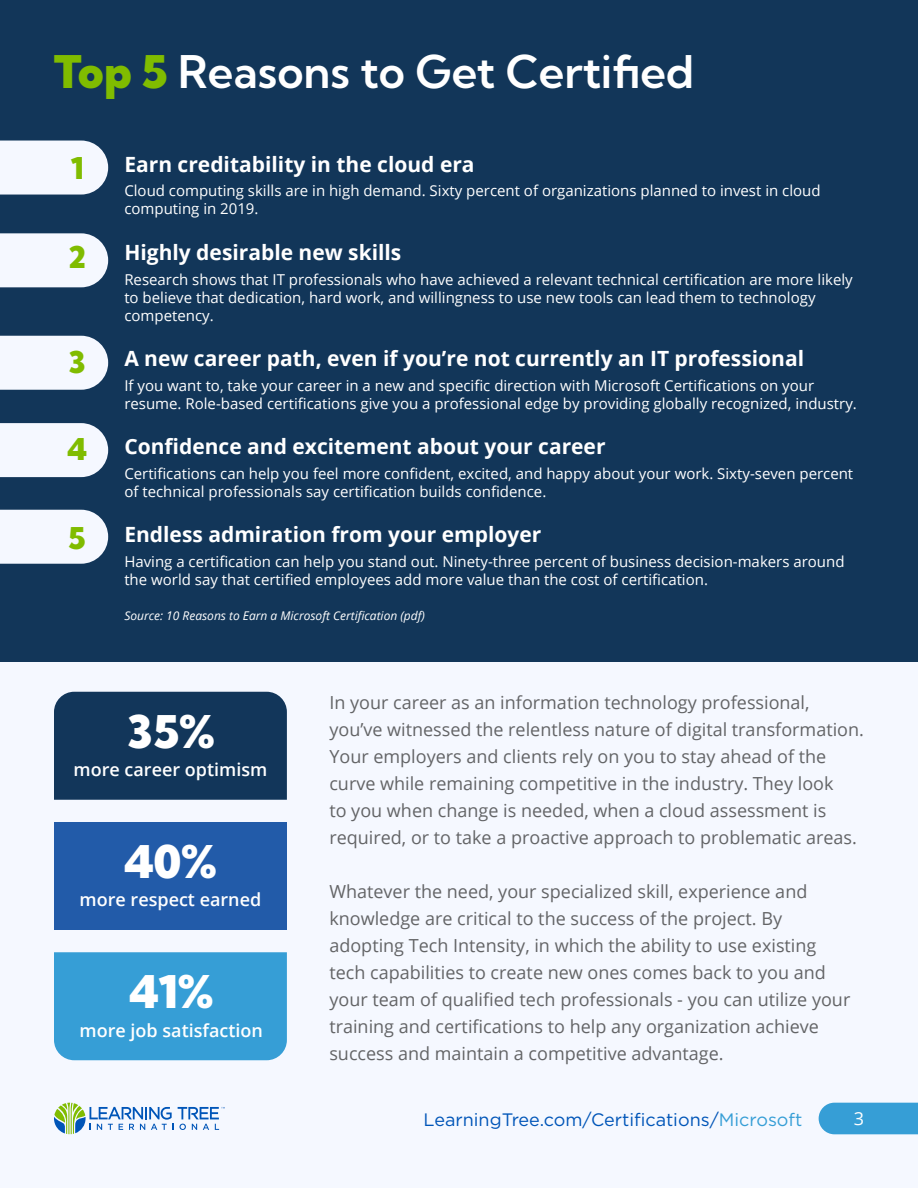
<style>
.page{position:relative;width:918px;height:1188px;background:#f5f8ff}
.page>*{position:absolute;margin:0;border:0;box-sizing:border-box;transform-origin:0 0}
.t1{font:600 45px "Kumbh Sans";color:#fff}
.t2{font:900 45px "Kumbh Sans";color:#fff}
.t3{font:900 30px "Kumbh Sans";color:#80bc00}
.t4{font:700 21px "Open Sans";color:#fff}
.t5{font:18px/27px "Open Sans";color:#636466}
.t6{font:600 18px "Open Sans";color:#fff}
.t7{font:18px "Gotham";color:#0055b8}
.t8{font:18px "Open Sans";color:#fff}
.t9{font:15px/18px "Open Sans";color:#fff}
.t10{font:italic 12px "Open Sans";color:#fff}
.s1{font-weight:900;color:#80bc00}
.s2{color:#369ed6}
</style>
<div class="page">
<div style="left:819px;top:1103px;width:99px;height:31px;background:#369ed6"></div>
<svg style="left:54px;top:1103px;width:171px;height:31px"></svg>
<div style="left:0;top:0;width:918px;height:661px;background:#123659"></div>
<svg style="left:0;top:141px;width:108px;height:54px;background:#e7ecf5"></svg>
<svg style="left:0;top:233px;width:108px;height:54px;background:#e7ecf5"></svg>
<svg style="left:0;top:336px;width:108px;height:54px;background:#e8edf5"></svg>
<svg style="left:0;top:423px;width:108px;height:54px;background:#e8edf6"></svg>
<svg style="left:0;top:510px;width:108px;height:54px;background:#e8ecf5"></svg>
<div style="left:54px;top:692px;width:233px;height:108px;background:#12365a"></div>
<div style="left:54px;top:822px;width:233px;height:108px;background:#225ba9"></div>
<div style="left:54px;top:952px;width:233px;height:108px;background:#369ed6"></div>
<h1 class="t1" style="left:54px;top:44px;width:642px"><span class="s1">Top 5</span> Reasons to Get Certified</h1>
<h2 class="t3" style="left:71px;top:150px;width:15px">1</h2>
<h2 class="t3" style="left:68px;top:238px;width:19px">2</h2>
<h2 class="t3" style="left:68px;top:343px;width:19px">3</h2>
<h2 class="t3" style="left:67px;top:431px;width:21px">4</h2>
<h2 class="t3" style="left:68px;top:520px;width:19px">5</h2>
<h3 class="t4" style="left:124px;top:149px;width:352px">Earn creditability in the cloud era</h3>
<p class="t9" style="left:124px;top:182px;width:698px">Cloud computing skills are in high demand. Sixty percent of organizations planned to invest in cloud computing in 2019.</p>
<h3 class="t4" style="left:124px;top:237px;width:279px">Highly desirable new skills</h3>
<p class="t9" style="left:124px;top:270px;width:730px">Research shows that IT professionals who have achieved a relevant technical certification are more likely to believe that dedication, hard work, and willingness to use new tools can lead them to technology competency.</p>
<h3 class="t4" style="left:124px;top:344px;width:681px">A new career path, even if you’re not currently an IT professional</h3>
<p class="t9" style="left:124px;top:376px;width:734px">If you want to, take your career in a new and specific direction with Microsoft Certifications on your resume. Role-based certifications give you a professional edge by providing globally recognized, industry.</p>
<h3 class="t4" style="left:124px;top:432px;width:483px">Confidence and excitement about your career</h3>
<p class="t9" style="left:124px;top:464px;width:730px">Certifications can help you feel more confident, excited, and happy about your work. Sixty-seven percent of technical professionals say certification builds confidence.</p>
<h3 class="t4" style="left:124px;top:520px;width:419px">Endless admiration from your employer</h3>
<p class="t9" style="left:124px;top:552px;width:722px">Having a certification can help you stand out. Ninety-three percent of business decision-makers around the world say that certified employees add more value than the cost of certification.</p>
<p class="t10" style="left:124px;top:607px;width:302px">Source: 10 Reasons to Earn a Microsoft Certification (pdf)</p>
<h1 class="t2" style="left:127px;top:703px;width:89px">35%</h1>
<p class="t6" style="left:74px;top:757px;width:195px">more career optimism</p>
<h1 class="t2" style="left:124px;top:834px;width:93px">40%</h1>
<p class="t6" style="left:80px;top:888px;width:183px">more respect earned</p>
<h1 class="t2" style="left:129px;top:964px;width:85px">41%</h1>
<p class="t6" style="left:80px;top:1018px;width:185px">more job satisfaction</p>
<p class="t5" style="left:329px;top:689px;width:536px">In your career as an information technology professional, you’ve witnessed the relentless nature of digital transformation.<br>Your employers and clients rely on you to stay ahead of the curve while remaining competitive in the industry. They look<br>to you when change is needed, when a cloud assessment is required, or to take a proactive approach to problematic areas.</p>
<p class="t5" style="left:329px;top:878px;width:522px">Whatever the need, your specialized skill, experience and knowledge are critical to the success of the project. By adopting Tech Intensity, in which the ability to use existing tech capabilities to create new ones comes back to you and your team of qualified tech professionals - you can utilize your training and certifications to help any organization achieve success and maintain a competitive advantage.</p>
<p class="t7" style="left:424px;top:1108px;width:380px">LearningTree.com/Certifications/<span class="s2">Microsoft</span></p>
<p class="t8" style="left:854px;top:1106px;width:12px">3</p>
</div>
